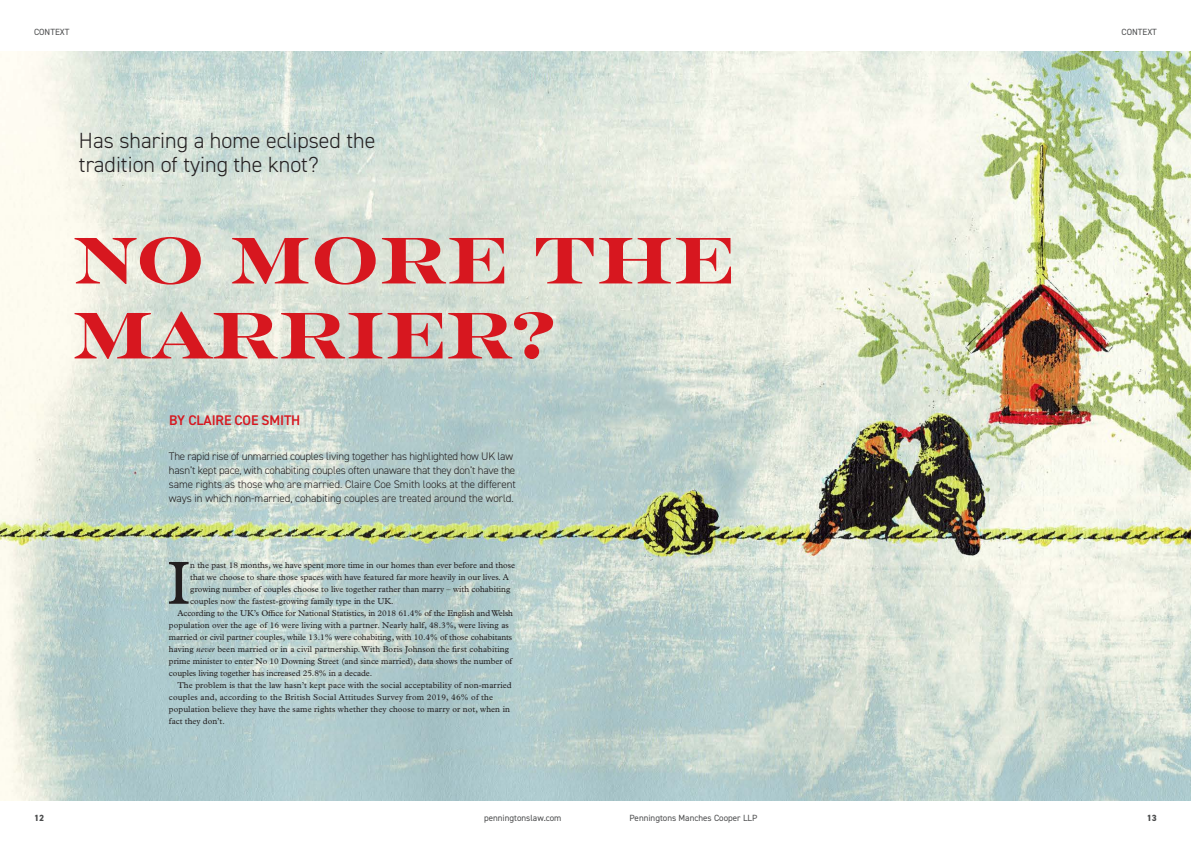
<style>
.page{position:relative;width:1191px;height:842px;background:#fff}
.page>*{position:absolute;margin:0;border:0;box-sizing:border-box;transform-origin:0 0}
.SMALL_cross_head_DIN{font:66px/75px "Rosella Solid";letter-spacing:.01em;color:#d7171f}
.body_text_Plantin_8{font:61.3px "Plantin MT Pro";color:#231f20}
.DIN_body_copy_9_12_p{font:300 22px/24px "DIN2014";color:#231f20}
.t1{font:600 14px "DIN2014";letter-spacing:-.01em;color:#d7171f}
.DIN_body_copy_9_12_p-2{font:300 11px/14px "DIN2014";letter-spacing:-.02em;color:#231f20}
.t2{font:9px "DIN2014";color:#4b4c4d}
.t3{font:800 9px "DIN2014";color:#4b4c4d}
.body_text_Plantin_8-2{font:8.5px/12px "Plantin MT Pro";color:#231f20}
.s1{font-style:italic}
</style>
<div class="page">
<img style="left:0;top:51px;width:1191px;height:749px">
<p class="t2" style="left:34px;top:27px;width:37px">CONTEXT</p>
<p class="t2" style="left:1121px;top:27px;width:37px">CONTEXT</p>
<p class="DIN_body_copy_9_12_p" style="left:79px;top:128px;width:298px">Has sharing a home eclipsed the tradition of tying the knot?</p>
<p class="SMALL_cross_head_DIN" style="left:73px;top:218px;width:662px">NO MORE THE<br>MARRIER?</p>
<p class="t1" style="left:169px;top:411px;width:133px">BY CLAIRE COE SMITH</p>
<p class="DIN_body_copy_9_12_p-2" style="left:169px;top:449px;width:348px">The rapid rise of unmarried couples living together has highlighted how UK law hasn’t kept pace, with cohabiting couples often unaware that they don’t have the same rights as those who are married. Claire Coe Smith looks at the different ways in which non-married, cohabiting couples are treated around the world.</p>
<p class="body_text_Plantin_8" style="left:167px;top:548px;width:24px">I</p>
<p class="body_text_Plantin_8-2" style="left:190px;top:559px;width:326px">n the past 18 months, we have spent more time in our homes than ever before and those that we choose to share those spaces with have featured far more heavily in our lives. A growing number of couples choose to live together rather than marry – with cohabiting couples now the fastest-growing family type in the UK.</p>
<p class="body_text_Plantin_8-2" style="left:169px;top:607px;width:346px;text-indent:8px">According to the UK’s Office for National Statistics, in 2018 61.4% of the English and Welsh population over the age of 16 were living with a partner. Nearly half, 48.3%, were living as married or civil partner couples, while 13.1% were cohabiting, with 10.4% of those cohabitants having <span class="s1">never</span> been married or in a civil partnership. With Boris Johnson the first cohabiting prime minister to enter No 10 Downing Street (and since married), data shows the number of couples living together has increased 25.8% in a decade.</p>
<p class="body_text_Plantin_8-2" style="left:169px;top:679px;width:344px;text-indent:8px">The problem is that the law hasn’t kept pace with the social acceptability of non-married couples and, according to the British Social Attitudes Survey from 2019, 46% of the population believe they have the same rights whether they choose to marry or not, when in fact they don’t.</p>
<p class="t3" style="left:34px;top:811px;width:12px">12</p>
<p class="t2" style="left:484px;top:812px;width:79px">penningtonslaw.com</p>
<p class="t2" style="left:629px;top:812px;width:129px">Penningtons Manches Cooper LLP</p>
<p class="t3" style="left:1146px;top:811px;width:12px">13</p>
</div>
